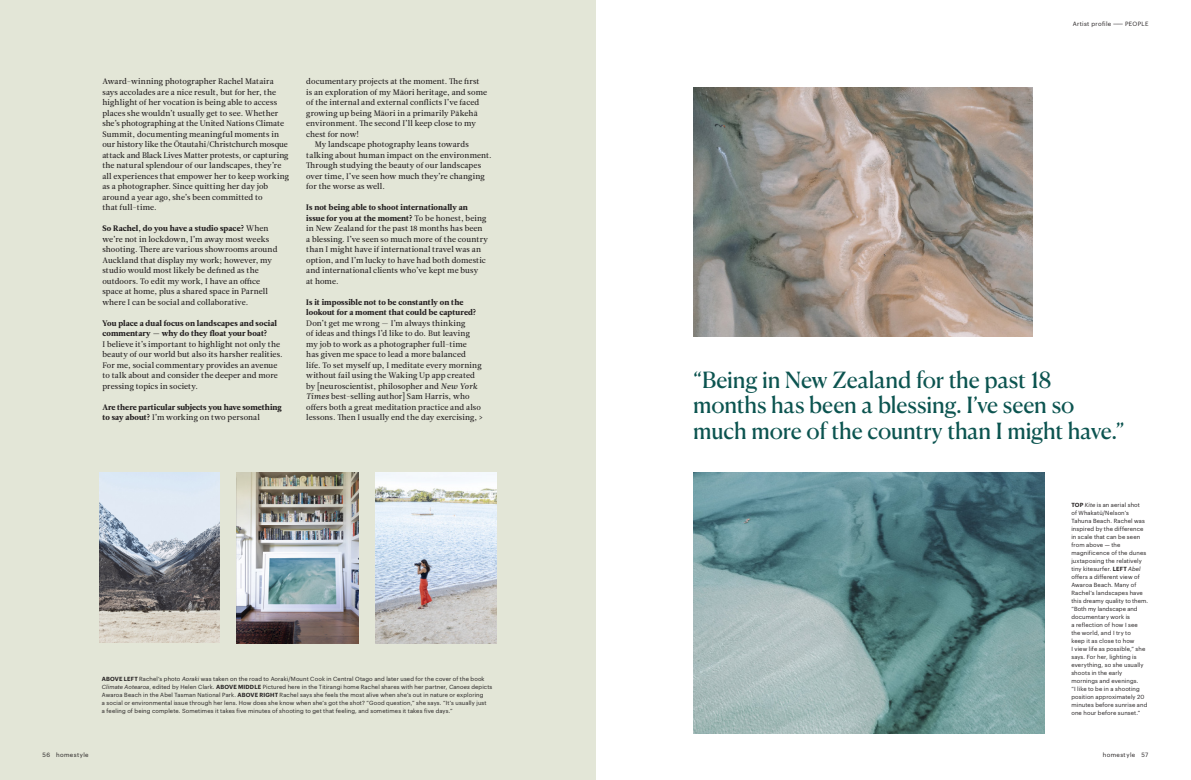
<style>
.page{position:relative;width:1191px;height:780px;background:#fff}
.page>*{position:absolute;margin:0;border:0;box-sizing:border-box;transform-origin:0 0}
.Pull_Quote_-_Title{font:22.3px/25.3px "Canela Deck";letter-spacing:-.01em;color:#0c5450}
.Body_Copy_-_No_Ind{font:8px/10.5px "Leitura News Roman 2";letter-spacing:.005em;color:#231f20}
.Body_Copy{font:8px/10.5px "Leitura News Roman 2";letter-spacing:.01em;color:#231f20}
.Body_Copy_-_No_Ind-2{font:8px/10.5px "Leitura News Roman 4";letter-spacing:.005em;color:#231f20}
.t1{font:6px "Graphik";letter-spacing:.07em;color:#231f20}
.t2{font:6px "Graphik";letter-spacing:.05em;color:#231f20}
.Caption{font:5.8px/8px "Graphik";letter-spacing:.02em;color:#231f20}
.s1{font-family:"Leitura News Roman 4"}
.s2{font-family:"Leitura News Roman 2"}
.s3{font-family:"Leitura News Italic 2"}
.s4{font-family:"Leitura News Roman 4";font-size:9px}
.s5{font-weight:600}
.s6{font-style:italic}
</style>
<div class="page">
<div style="left:0;top:0;width:595px;height:780px;background:#e3e6d7"></div>
<img style="left:693px;top:88px;width:339px;height:249px">
<img style="left:693px;top:473px;width:351px;height:260px">
<img style="left:375px;top:472px;width:121px;height:171px">
<img style="left:99px;top:472px;width:121px;height:170px">
<img style="left:237px;top:472px;width:121px;height:171px">
<p class="Body_Copy_-_No_Ind" style="left:102px;top:76px;width:188px">Award-winning photographer Rachel Mataira says accolades are a nice result, but for her, the highlight of her vocation is being able to access places she wouldn’t usually get to see. Whether she’s photographing at the United Nations Climate Summit, documenting meaningful moments in our history like the Ōtautahi/Christchurch mosque attack and Black Lives Matter protests, or capturing the natural splendour of our landscapes, they’re all experiences that empower her to keep working as a photographer. Since quitting her day job around a year ago, she’s been committed to<br>that full-time.</p>
<p class="Body_Copy_-_No_Ind" style="left:102px;top:223px;width:176px"><span class="s1">So Rachel, do you have a studio space?</span> When we’re not in lockdown, I’m away most weeks shooting. There are various showrooms around Auckland that display my work; however, my studio would most likely be defined as the outdoors. To edit my work, I have an office space at home, plus a shared space in Parnell where I can be social and collaborative.</p>
<p class="Body_Copy_-_No_Ind" style="left:102px;top:318px;width:182px"><span class="s1">You place a dual focus on landscapes and social commentary — why do they float your boat?<br></span>I believe it’s important to highlight not only the beauty of our world but also its harsher realities.<br>For me, social commentary provides an avenue to talk about and consider the deeper and more pressing topics in society.</p>
<p class="Body_Copy_-_No_Ind-2" style="left:102px;top:402px;width:181px">Are there particular subjects you have something to say about? <span class="s2">I’m working on two personal</span></p>
<p class="Body_Copy_-_No_Ind" style="left:306px;top:76px;width:182px">documentary projects at the moment. The first is an exploration of my Māori heritage, and some of the internal and external conflicts I’ve faced growing up being Māori in a primarily Pākehā environment. The second I’ll keep close to my chest for now!</p>
<p class="Body_Copy" style="left:306px;top:139px;width:187px;text-indent:9px">My landscape photography leans towards talking about human impact on the environment.<br>Through studying the beauty of our landscapes over time, I’ve seen how much they’re changing for the worse as well.</p>
<p class="Body_Copy_-_No_Ind" style="left:306px;top:202px;width:183px"><span class="s1">Is not being able to shoot internationally an issue for you at the moment?</span> To be honest, being in New Zealand for the past 18 months has been a blessing. I’ve seen so much more of the country than I might have if international travel was an option, and I’m lucky to have had both domestic and international clients who’ve kept me busy<br>at home.</p>
<p class="Body_Copy_-_No_Ind" style="left:306px;top:297px;width:178px"><span class="s1">Is it impossible not to be constantly on the lookout for a moment that could be captured?<br></span>Don’t get me wrong — I’m always thinking<br>of ideas and things I’d like to do. But leaving my job to work as a photographer full-time<br>has given me space to lead a more balanced<br>life. To set myself up, I meditate every morning without fail using the Waking Up app created by [neuroscientist, philosopher and <span class="s3">New York Times</span> best-selling author] Sam Harris, who offers both a great meditation practice and also lessons. Then I usually end the day exercising, <span class="s4">&gt;</span></p>
<p class="Caption" style="left:102px;top:674px;width:392px"><span class="s5">ABOVE LEFT</span> Rachel’s photo <span class="s6">Aoraki</span> was taken on the road to Aoraki/Mount Cook in Central Otago and later used for the cover of the book <span class="s6">Climate Aotearoa</span>, edited by Helen Clark. <span class="s5">ABOVE MIDDLE</span> Pictured here in the Titirangi home Rachel shares with her partner, <span class="s6">Canoes</span> depicts Awaroa Beach in the Abel Tasman National Park. <span class="s5">ABOVE RIGHT</span> Rachel says she feels the most alive when she’s out in nature or exploring<br>a social or environmental issue through her lens. How does she know when she’s got the shot? “Good question,” she says. “It’s usually just<br>a feeling of being complete. Sometimes it takes five minutes of shooting to get that feeling, and sometimes it takes five days.”</p>
<p class="t1" style="left:43px;top:749px;width:48px">56 homestyle</p>
<p class="t2" style="left:1072px;top:20px;width:77px">Artist profile —— PEOPLE</p>
<p class="Pull_Quote_-_Title" style="left:693px;top:365px;width:433px">“Being in New Zealand for the past 18 months has been a blessing. I’ve seen so much more of the country than I might have.”</p>
<p class="Caption" style="left:1071px;top:500px;width:78px"><span class="s5">TOP</span> <span class="s6">Kite</span> is an aerial shot<br>of Whakatū/Nelson’s<br>Tahuna Beach. Rachel was inspired by the difference in scale that can be seen from above — the magnificence of the dunes juxtaposing the relatively tiny kitesurfer. <span class="s5">LEFT</span> <span class="s6">Abel </span>offers a different view of<br>Awaroa Beach. Many of<br>Rachel’s landscapes have this dreamy quality to them. “Both my landscape and documentary work is<br>a reflection of how I see the world, and I try to<br>keep it as close to how<br>I view life as possible,” she says. For her, lighting is everything, so she usually shoots in the early mornings and evenings.<br>“I like to be in a shooting position approximately 20 minutes before sunrise and one hour before sunset.”</p>
<p class="t1" style="left:1102px;top:749px;width:47px">homestyle 57</p>
</div>
